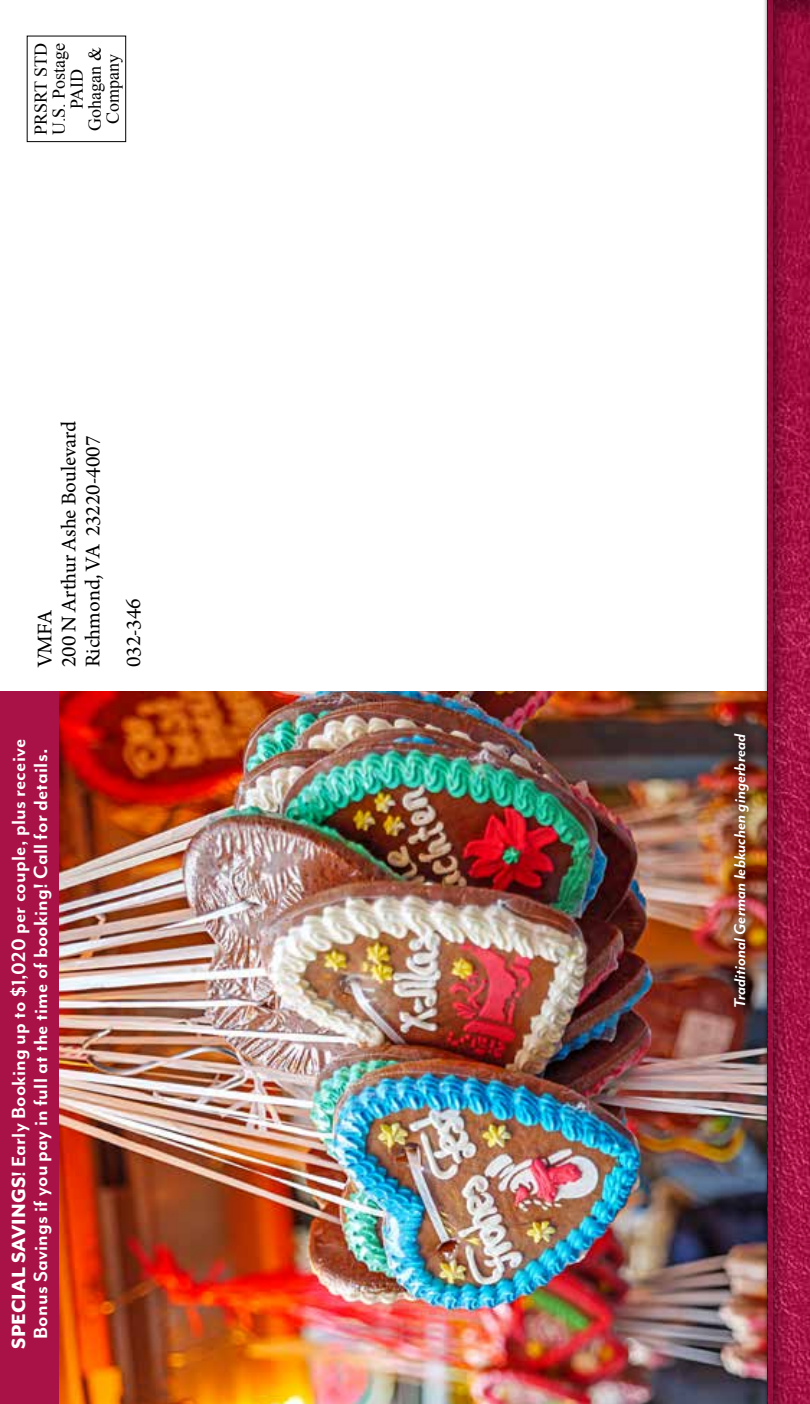
<style>
.page{position:relative;width:810px;height:1404px;background:#fff}
.page>*{position:absolute;margin:0;border:0;box-sizing:border-box;transform-origin:0 0}
.t1{font:700 22px/22px "Mr Eaves Mod OT";letter-spacing:.01em;color:#fff;text-align:center}
.t2{font:22px/24px "Arno Pro";color:#000}
.t3{font:18px/18px "Times New Roman";color:#000;text-align:center}
.t4{font:italic 700 18px "Mr Eaves Mod OT";color:#fff}
.s1{font-weight:800}
</style>
<div class="page">
<img style="left:59px;top:692px;width:704px;height:712px">
<div style="left:766px;top:0;width:44px;height:1404px;background:#000;opacity:.4"></div>
<div style="left:763px;top:0;width:14px;height:1404px;background:#000;opacity:.5"></div>
<hr style="left:768px;top:0;width:4px;height:1404px;background:#940f3d">
<div style="left:0;top:692px;width:59px;height:712px;background:#a81246"></div>
<div style="left:27px;top:36px;width:99px;height:106px;border:1px solid #000"></div>
<div style="left:721px;top:721px;width:40px;height:298px;background:#000;opacity:.63"></div>
<p class="t3" style="left:31px;top:135px;width:94px;rotate:-90deg">PRSRT STD<br>U.S. Postage<br>PAID<br>Gohagan &amp;<br>Company</p>
<p class="t2" style="left:34px;top:667px;width:248px;rotate:-90deg">VMFA<br>200 N Arthur Ashe Boulevard<br>Richmond, VA 23220-4007</p>
<p class="t2" style="left:123px;top:667px;width:71px;rotate:-90deg">032-346</p>
<p class="t1" style="left:7px;top:1349px;width:612px;rotate:-90deg"><span class="s1">SPECIAL SAVINGS</span>! Early Booking up to $1,020 per couple, plus receive<br>Bonus Savings if you pay in full at the time of booking! Call for details.</p>
<p class="t4" style="left:730px;top:1008px;width:276px;rotate:-90deg">Traditional German lebkuchen gingerbread</p>
</div>
